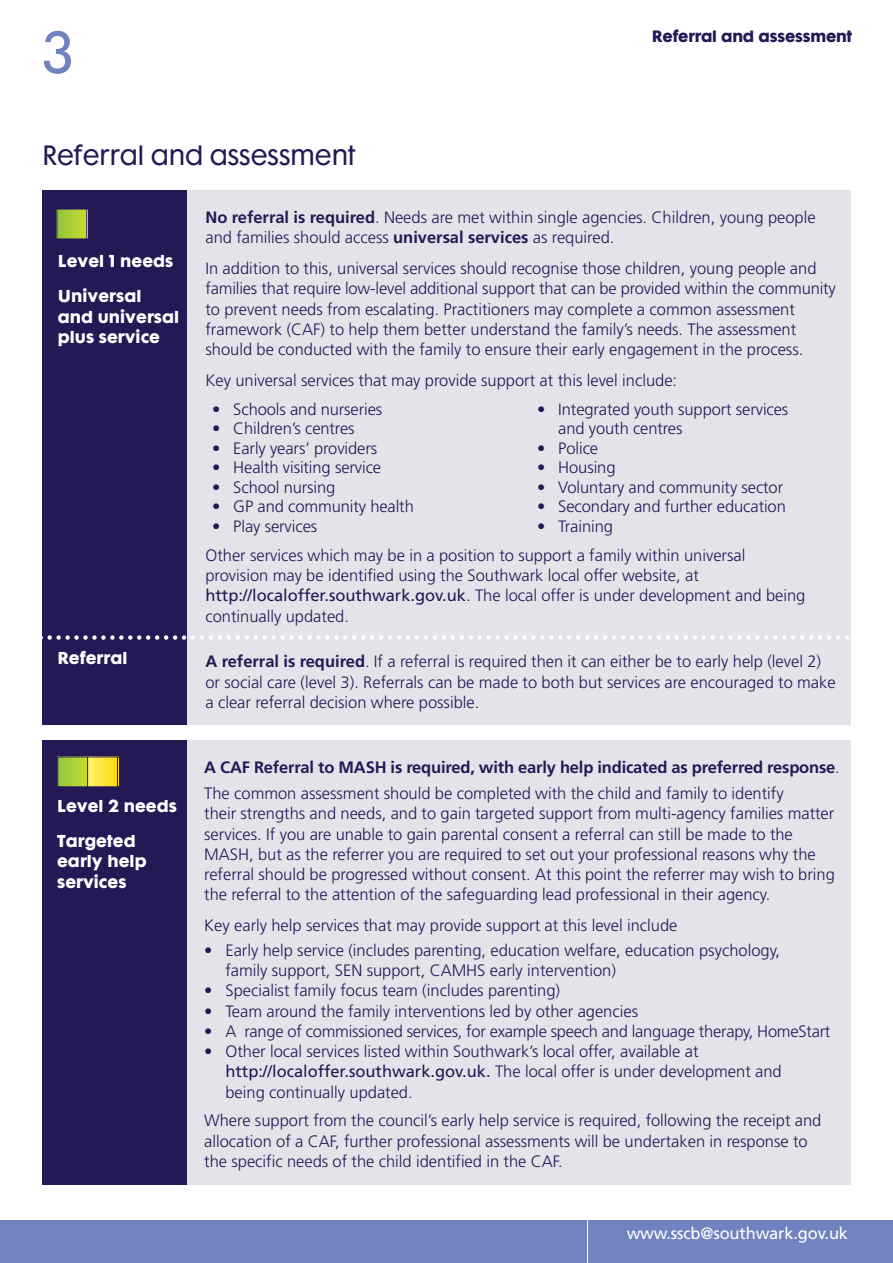
<style>
.page{position:relative;width:893px;height:1263px;background:#fff}
.page>*{position:absolute;margin:0;border:0;box-sizing:border-box;transform-origin:0 0}
.t1{font:54px "Cg Futura Maxi";color:#7082c0}
.t2{font:25.5px "Cg Futura Maxi";color:#241855}
.t3{font:300 16.5px/20.2px "Frutiger";color:#241855}
.t4{font:700 16.5px/26.7px "Frutiger";letter-spacing:-.01em;color:#241855}
.t5{font:16.5px "Frutiger";letter-spacing:-.01em;color:#fff}
.t6{font:700 15.75px/20.2px "Cg Futura Maxi";letter-spacing:.005em;color:#fff}
.t7{font:700 15px "Cg Futura Maxi";letter-spacing:-.01em;color:#241855}
.s1{font-weight:700}
.s2{font-weight:400}
.s3{font-weight:300}
</style>
<div class="page">
<div style="left:43px;top:740px;width:808px;height:445px;background:#e5e3e9"></div>
<div style="left:43px;top:740px;width:144px;height:445px;background:#241855"></div>
<div style="left:0;top:1220px;width:893px;height:43px;background:#7082c0"></div>
<hr style="left:587px;top:1220px;width:1px;height:43px;background:#fff">
<svg style="left:59px;top:758px;width:27px;height:27px"></svg>
<div style="left:57px;top:756px;width:31px;height:31px;border:1px solid #241855"></div>
<svg style="left:89px;top:758px;width:27px;height:27px"></svg>
<div style="left:87px;top:756px;width:31px;height:31px;border:1px solid #241855"></div>
<svg style="left:117px;top:756px;width:2px;height:31px"></svg>
<div style="left:43px;top:191px;width:808px;height:534px;background:#e5e3e9"></div>
<div style="left:43px;top:191px;width:144px;height:534px;background:#241855"></div>
<svg style="left:58px;top:211px;width:27px;height:26px"></svg>
<div style="left:56px;top:209px;width:31px;height:30px;border:1px solid #241855"></div>
<svg style="left:86px;top:209px;width:2px;height:30px"></svg>
<svg style="left:42px;top:635px;width:807px;height:5px"></svg>
<h1 class="t1" style="left:40px;top:32px;width:36px">3</h1>
<p class="t7" style="left:652px;top:30px;width:202px">Referral and assessment</p>
<h2 class="t2" style="left:43px;top:145px;width:315px">Referral and assessment</h2>
<p class="t6" style="left:58px;top:253px;width:117px">Level 1 needs</p>
<p class="t6" style="left:58px;top:288px;width:123px">Universal and universal plus service</p>
<p class="t6" style="left:57px;top:650px;width:72px">Referral</p>
<p class="t6" style="left:57px;top:797px;width:121px">Level 2 needs</p>
<p class="t6" style="left:57px;top:832px;width:91px">Targeted early help services</p>
<p class="t3" style="left:205px;top:208px;width:612px"><span class="s1">No referral is required</span>. Needs are met within single agencies. Children, young people and families should access <span class="s1">universal services</span> as required.</p>
<p class="t3" style="left:205px;top:260px;width:632px">In addition to this, universal services should recognise those children, young people and families that require low-level additional support that can be provided within the community to prevent needs from escalating. Practitioners may complete a common assessment framework (CAF) to help them better understand the family’s needs. The assessment should be conducted with the family to ensure their early engagement in the process.</p>
<p class="t3" style="left:205px;top:371px;width:473px">Key universal services that may provide support at this level include:</p>
<p class="t3" style="left:212px;top:400px;width:172px">• Schools and nurseries</p>
<p class="t3" style="left:212px;top:420px;width:144px">• Children’s centres</p>
<p class="t3" style="left:212px;top:439px;width:167px">• Early years’ providers</p>
<p class="t3" style="left:212px;top:459px;width:171px">• Health visiting service</p>
<p class="t3" style="left:212px;top:478px;width:125px">• School nursing</p>
<p class="t3" style="left:212px;top:498px;width:203px">• GP and community health</p>
<p class="t3" style="left:212px;top:517px;width:107px">• Play services</p>
<p class="t3" style="left:558px;top:401px;width:232px;line-height:19.5px;text-indent:-21px">• Integrated youth support services and youth centres</p>
<p class="t3" style="left:537px;top:439px;width:63px">• Police</p>
<p class="t3" style="left:537px;top:459px;width:80px">• Housing</p>
<p class="t3" style="left:537px;top:478px;width:248px">• Voluntary and community sector</p>
<p class="t3" style="left:537px;top:498px;width:250px">• Secondary and further education</p>
<p class="t3" style="left:537px;top:517px;width:77px">• Training</p>
<p class="t3" style="left:205px;top:546px;width:601px">Other services which may be in a position to support a family within universal provision may be identified using the Southwark local offer website, at <span class="s2">http://localoffer.southwark.gov.uk</span>. The local offer is under development and being continually updated.</p>
<p class="t3" style="left:205px;top:653px;width:632px"><span class="s1">A referral is required</span>. If a referral is required then it can either be to early help (level 2) or social care (level 3). Referrals can be made to both but services are encouraged to make a clear referral decision where possible.</p>
<p class="t4" style="left:204px;top:755px;width:637px">A CAF Referral to MASH is required, with early help indicated as preferred response<span class="s3">.<br>The common assessment should be completed with the child and family to identify</span></p>
<p class="t3" style="left:204px;top:805px;width:632px">their strengths and needs, and to gain targeted support from multi-agency families matter services. If you are unable to gain parental consent a referral can still be made to the MASH, but as the referrer you are required to set out your professional reasons why the referral should be progressed without consent. At this point the referrer may wish to bring the referral to the attention of the safeguarding lead professional in their agency.</p>
<p class="t3" style="left:204px;top:917px;width:475px">Key early help services that may provide support at this level include</p>
<p class="t3" style="left:225px;top:941px;width:556px;text-indent:-21px">• Early help service (includes parenting, education welfare, education psychology, family support, SEN support, CAMHS early intervention)</p>
<p class="t3" style="left:204px;top:982px;width:357px">• Specialist family focus team (includes parenting)</p>
<p class="t3" style="left:204px;top:1002px;width:435px">• Team around the family interventions led by other agencies</p>
<p class="t3" style="left:204px;top:1022px;width:628px">• A range of commissioned services, for example speech and language therapy, HomeStart</p>
<p class="t3" style="left:225px;top:1042px;width:558px;text-indent:-21px">• Other local services listed within Southwark’s local offer, available at <span class="s2">http://localoffer.southwark.gov.uk.</span> The local offer is under development and being continually updated.</p>
<p class="t3" style="left:204px;top:1112px;width:619px">Where support from the council’s early help service is required, following the receipt and allocation of a CAF, further professional assessments will be undertaken in response to the specific needs of the child identified in the CAF.</p>
<p class="t5" style="left:627px;top:1226px;width:223px">www.sscb@southwark.gov.uk</p>
</div>
